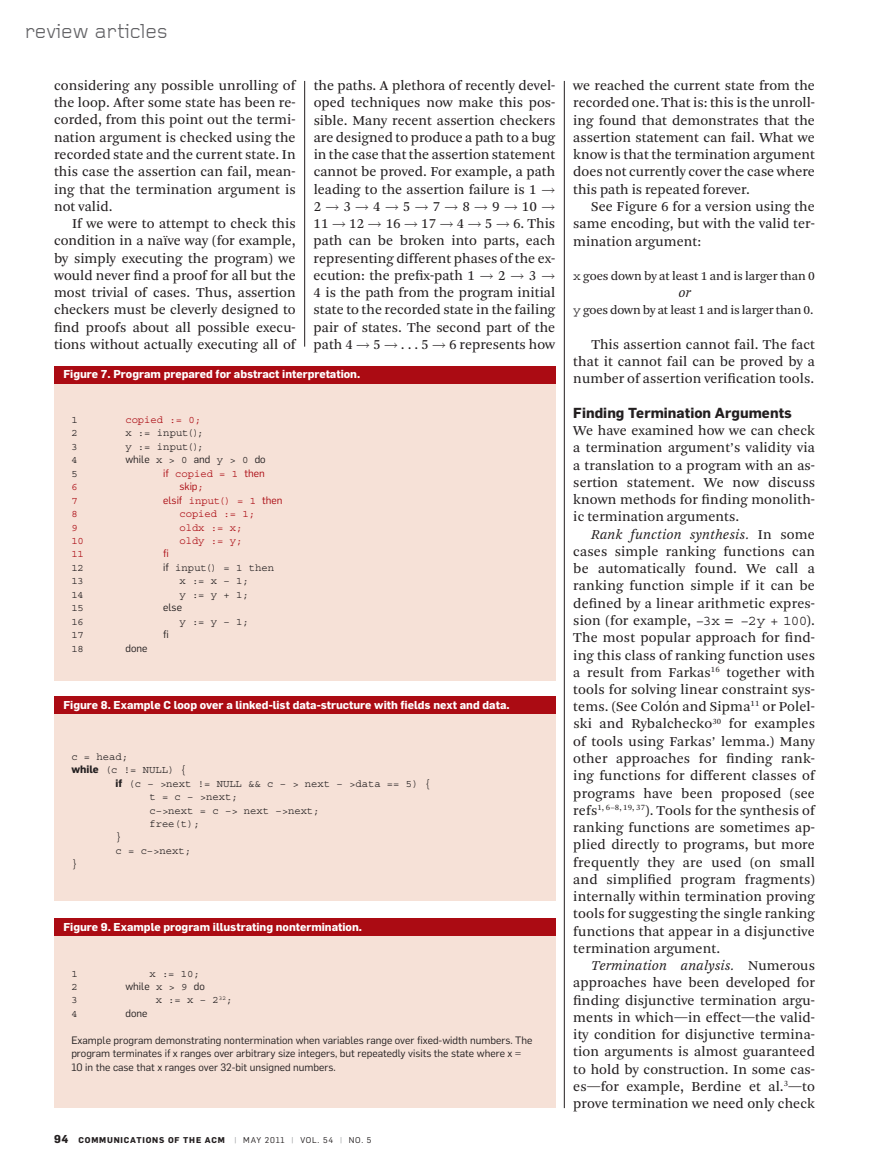
<style>
.page{position:relative;width:878px;height:1175px;background:#fff}
.page>*{position:absolute;margin:0;border:0;box-sizing:border-box;transform-origin:0 0}
.t1{font:21px "Foundry Gridnik";color:#636366}
.t2{font:14.25px/17.2px "Arnhem Blond";letter-spacing:.005em;color:#231f20;text-align:justify}
.t3{font:700 14.25px "Flama";letter-spacing:.005em;color:#231f20}
.t4{font:14.25px "Courier Std";color:#231f20}
.t5{font:italic 14.25px "Arnhem Blond";color:#231f20}
.t6{font:12.75px "Arnhem Blond";letter-spacing:-.01em;color:#231f20}
.t7{font:700 11.25px "Flama";color:#fff}
.t8{font:10.5px/13.5px "Flama";color:#231f20}
.t9{font:10.5px "Courier Std";color:#231f20}
.t10{font:10.5px "Courier Std";color:#ab0b13}
.t11{font:10.5px "Flama";color:#ab0b13}
.t12{font:700 8.25px "Flama";letter-spacing:.1em;color:#231f20}
.s1{font-family:"Courier Std"}
.s2{font-style:italic}
.s3{font-family:"Flama"}
.s4{font-family:"Arnhem Blond"}
.s5{font-family:"Flama";font-weight:700}
.s6{font-size:11.25px}
.s7{font-weight:400;color:#939598}
.s8{font-weight:400}
</style>
<div class="page">
<hr style="left:564px;top:81px;width:1px;height:1027px;background:#231f20">
<hr style="left:304px;top:81px;width:1px;height:265px;background:#231f20">
<div style="left:54px;top:366px;width:501px;height:314px;background:#f6e1d7"></div>
<div style="left:54px;top:366px;width:501px;height:17px;background:#ab0b13"></div>
<div style="left:54px;top:701px;width:501px;height:200px;background:#f6e1d7"></div>
<div style="left:54px;top:697px;width:501px;height:17px;background:#ab0b13"></div>
<div style="left:54px;top:918px;width:501px;height:190px;background:#f6e1d7"></div>
<div style="left:54px;top:918px;width:501px;height:17px;background:#ab0b13"></div>
<h1 class="t1" style="left:25px;top:19px;width:144px">review articles</h1>
<p class="t2" style="left:54px;top:77px;width:243px">considering any possible unrolling of the loop. After some state has been re&shy;corded, from this point out the termi&shy;nation argument is checked using the recorded state and the current state. In this case the assertion can fail, mean&shy;ing that the termination argument is not valid.</p>
<p class="t2" style="left:54px;top:215px;width:243px;text-indent:18px">If we were to attempt to check this condition in a naïve way (for example, by simply executing the program) we would never find a proof for all but the most trivial of cases. Thus, assertion checkers must be cleverly designed to find proofs about all possible execu&shy;tions without actually executing all of</p>
<p class="t2" style="left:313px;top:77px;width:243px">the paths. A plethora of recently devel&shy;oped techniques now make this pos&shy;sible. Many recent assertion checkers are designed to produce a path to a bug in the case that the assertion statement cannot be proved. For example, a path leading to the assertion failure is 1 → 2 → 3 → 4 → 5 → 7 → 8 → 9 → 10 → 11 → 12 → 16 → 17 → 4 → 5 → 6. This path can be broken into parts, each representing different phases of the ex&shy;ecution: the prefix-path 1 → 2 → 3 → 4 is the path from the program initial state to the recorded state in the failing pair of states. The second part of the path 4 → 5 → . . . 5 → 6 represents how</p>
<p class="t2" style="left:573px;top:77px;width:243px">we reached the current state from the recorded one. That is: this is the unroll&shy;ing found that demonstrates that the assertion statement can fail. What we know is that the termination argument does not currently cover the case where this path is repeated forever.</p>
<p class="t2" style="left:573px;top:198px;width:243px;text-indent:18px">See Figure 6 for a version using the same encoding, but with the valid ter&shy;mination argument:</p>
<p class="t6" style="left:573px;top:269px;width:243px"><span class="s1">x</span> goes down by at least 1 and is larger than 0</p>
<p class="t5" style="left:678px;top:284px;width:14px">or</p>
<p class="t6" style="left:573px;top:303px;width:242px"><span class="s1">y</span> goes down by at least 1 and is larger than 0.</p>
<p class="t2" style="left:573px;top:336px;width:243px;text-indent:18px">This assertion cannot fail. The fact that it cannot fail can be proved by a number of assertion verification tools.</p>
<p class="t3" style="left:573px;top:404px;width:220px">Finding Termination Arguments</p>
<p class="t2" style="left:573px;top:422px;width:243px">We have examined how we can check a termination argument’s validity via a translation to a program with an as&shy;sertion statement. We now discuss known methods for finding monolith&shy;ic termination arguments.</p>
<p class="t2" style="left:573px;top:526px;width:243px;text-indent:18px"><span class="s2">Rank function synthesis.</span> In some cases simple ranking functions can be automatically found. We call a ranking function simple if it can be defined by a linear arithmetic expres&shy;sion (for example, <span class="s1">−3x</span></p>
<p class="t7" style="left:63px;top:367px;width:298px">Figure 7. Program prepared for abstract interpretation.</p>
<p class="t9" style="left:71px;top:414px;width:8px">1</p>
<p class="t10" style="left:125px;top:414px;width:77px">copied := 0;</p>
<p class="t9" style="left:71px;top:427px;width:8px">2</p>
<p class="t9" style="left:125px;top:427px;width:79px">x := input();</p>
<p class="t9" style="left:71px;top:441px;width:8px">3</p>
<p class="t9" style="left:125px;top:441px;width:79px">y := input();</p>
<p class="t9" style="left:71px;top:454px;width:8px">4</p>
<p class="t8" style="left:125px;top:452px;width:142px">while <span class="s1">x &gt; 0</span> and <span class="s1">y &gt; 0</span> do</p>
<p class="t9" style="left:71px;top:467px;width:8px">5</p>
<p class="t10" style="left:163px;top:467px;width:103px"><span class="s3">if</span> copied = 1 <span class="s3">then</span></p>
<p class="t10" style="left:71px;top:481px;width:8px">6</p>
<p class="t11" style="left:179px;top:480px;width:26px">skip<span class="s1">;</span></p>
<p class="t10" style="left:71px;top:494px;width:8px">7</p>
<p class="t11" style="left:163px;top:493px;width:121px">elsif <span class="s1">input() = 1</span> then</p>
<p class="t10" style="left:71px;top:508px;width:8px">8</p>
<p class="t10" style="left:179px;top:508px;width:77px">copied := 1;</p>
<p class="t10" style="left:71px;top:521px;width:8px">9</p>
<p class="t10" style="left:179px;top:521px;width:65px">oldx := x;</p>
<p class="t10" style="left:71px;top:535px;width:14px">10</p>
<p class="t10" style="left:179px;top:535px;width:65px">oldy := y;</p>
<p class="t10" style="left:71px;top:548px;width:14px">11</p>
<p class="t11" style="left:163px;top:547px;width:7px">fi</p>
<p class="t9" style="left:71px;top:562px;width:14px">12</p>
<p class="t9" style="left:163px;top:562px;width:112px"><span class="s3">if</span> input() = 1 then</p>
<p class="t9" style="left:71px;top:575px;width:14px">13</p>
<p class="t9" style="left:179px;top:575px;width:71px">x := x – 1;</p>
<p class="t9" style="left:71px;top:589px;width:14px">14</p>
<p class="t9" style="left:179px;top:589px;width:71px">y := y + 1;</p>
<p class="t9" style="left:71px;top:602px;width:14px">15</p>
<p class="t8" style="left:163px;top:600px;width:20px">else</p>
<p class="t9" style="left:71px;top:616px;width:14px">16</p>
<p class="t9" style="left:179px;top:616px;width:71px">y := y – 1;</p>
<p class="t9" style="left:71px;top:629px;width:14px">17</p>
<p class="t8" style="left:163px;top:627px;width:7px">fi</p>
<p class="t9" style="left:71px;top:642px;width:14px">18</p>
<p class="t8" style="left:125px;top:641px;width:24px">done</p>
<p class="t4" style="left:740px;top:613px;width:76px">−2y + 100<span class="s4">).</span></p>
<p class="t2" style="left:573px;top:629px;width:243px">The most popular approach for find&shy;ing this class of ranking function uses a result from Farkas<sup>16</sup> together with tools for solving linear constraint sys&shy;tems. (See Colón and Sipma<sup>11</sup> or Polel&shy;ski and Rybalchecko<sup>30</sup> for examples of tools using Farkas’ lemma.) Many other approaches for finding rank&shy;ing functions for different classes of programs have been proposed (see refs<sup>1,</sup> <sup>6−8,</sup> <sup>19,</sup> <sup>37</sup>). Tools for the synthesis of ranking functions are sometimes ap&shy;plied directly to programs, but more frequently they are used (on small and simplified program fragments) internally within termination proving tools for suggesting the single ranking functions that appear in a disjunctive termination argument.</p>
<p class="t2" style="left:573px;top:957px;width:243px;text-indent:18px"><span class="s2">Termination analysis.</span> Numerous approaches have been developed for finding disjunctive termination argu&shy;ments in which—in effect—the valid&shy;ity condition for disjunctive termina&shy;tion arguments is almost guaranteed to hold by construction. In some cas&shy;es—for example, Berdine et al.<sup>3</sup>—to prove termination we need only check</p>
<p class="t7" style="left:63px;top:698px;width:448px">Figure 8. Example C loop over a linked-list data-structure with fields next and data.</p>
<p class="t9" style="left:71px;top:750px;width:58px">c = head;</p>
<p class="t9" style="left:71px;top:764px;width:117px"><span class="s5">while</span> (c != NULL) {</p>
<p class="t9" style="left:115px;top:777px;width:317px"><span class="s5">if</span> (c – &gt;next != NULL &amp;&amp; c – &gt; next – &gt;data == 5) {</p>
<p class="t9" style="left:149px;top:791px;width:90px">t = c – &gt;next;</p>
<p class="t9" style="left:149px;top:804px;width:172px">c–&gt;next = c –&gt; next –&gt;next;</p>
<p class="t9" style="left:149px;top:818px;width:52px">free(t);</p>
<p class="t9" style="left:115px;top:831px;width:8px">}</p>
<p class="t9" style="left:115px;top:845px;width:77px">c = c–&gt;next;</p>
<p class="t9" style="left:71px;top:858px;width:8px">}</p>
<p class="t7" style="left:63px;top:919px;width:300px">Figure 9. Example program illustrating nontermination.</p>
<p class="t9" style="left:71px;top:967px;width:8px">1</p>
<p class="t9" style="left:149px;top:967px;width:52px">x := 10;</p>
<p class="t9" style="left:71px;top:981px;width:8px">2</p>
<p class="t8" style="left:125px;top:979px;width:81px">while <span class="s1">x &gt; 9</span> do</p>
<p class="t9" style="left:71px;top:994px;width:8px">3</p>
<p class="t9" style="left:156px;top:994px;width:78px">x := x – 2<sup>32</sup>;</p>
<p class="t9" style="left:71px;top:1007px;width:8px">4</p>
<p class="t8" style="left:125px;top:1006px;width:24px">done</p>
<p class="t8" style="left:71px;top:1033px;width:462px">Example program demonstrating nontermination when variables range over fixed-width numbers. The program terminates if x ranges over arbitrary size integers, but repeatedly visits the state where x =<br>10 in the case that x ranges over 32-bit unsigned numbers.</p>
<p class="t12" style="left:54px;top:1134px;width:319px"><span class="s6">94</span> communications of the acm <span class="s7">|</span> <span class="s8">may 2011</span> <span class="s7">|</span> <span class="s8">vol. 54</span> <span class="s7">|</span> <span class="s8">no. 5</span></p>
</div>
